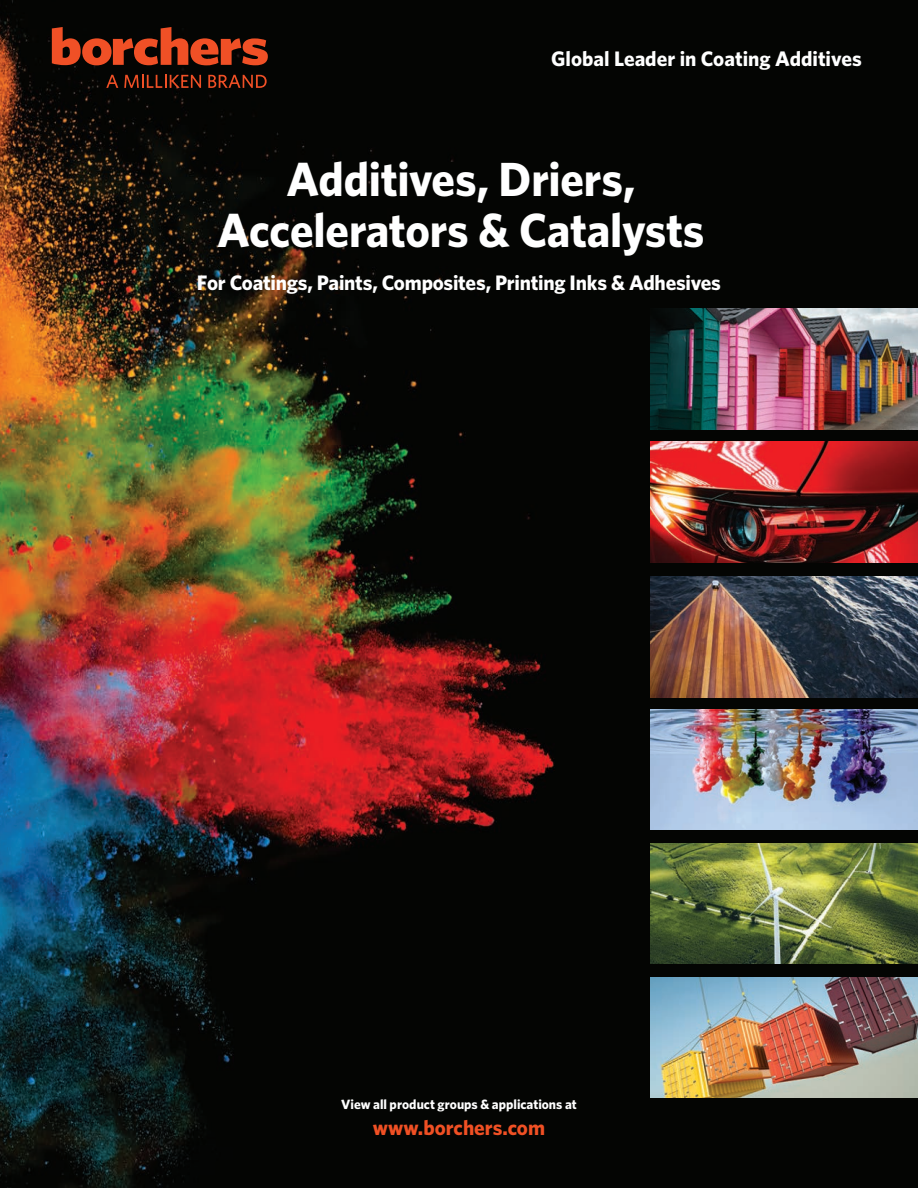
<style>
.page{position:relative;width:918px;height:1188px;background:#fff}
.page>*{position:absolute;margin:0;border:0;box-sizing:border-box;transform-origin:0 0}
.t1{font:700 48px/51px "Whitney";letter-spacing:-.005em;color:#fff;text-align:center}
.t2{font:700 21px "Whitney";letter-spacing:-.01em;color:#fff}
.t3{font:700 21px "Whitney";color:#f05024}
.t4{font:700 13.5px "Whitney";color:#fff}
</style>
<div class="page">
<img style="left:0;top:0;width:918px;height:1188px">
<img style="left:651px;top:442px;width:267px;height:120px">
<img style="left:651px;top:309px;width:267px;height:120px">
<img style="left:651px;top:710px;width:267px;height:120px">
<img style="left:651px;top:577px;width:267px;height:120px">
<img style="left:651px;top:844px;width:267px;height:120px">
<img style="left:650px;top:978px;width:268px;height:120px">
<svg style="left:106px;top:75px;width:12px;height:13px"></svg>
<svg style="left:124px;top:75px;width:77px;height:13px"></svg>
<svg style="left:208px;top:75px;width:59px;height:13px"></svg>
<svg style="left:52px;top:27px;width:216px;height:38px;background:#7b2b14"></svg>
<p class="t2" style="left:551px;top:44px;width:312px">Global Leader in Coating Additives</p>
<h1 class="t1" style="left:217px;top:152px;width:489px">Additives, Driers,<br>Accelerators &amp; Catalysts</h1>
<p class="t2" style="left:197px;top:268px;width:526px">For Coatings, Paints, Composites, Printing Inks &amp; Adhesives</p>
<p class="t4" style="left:341px;top:1095px;width:237px">View all product groups &amp; applications at</p>
<p class="t3" style="left:373px;top:1114px;width:174px">www.borchers.com</p>
</div>
